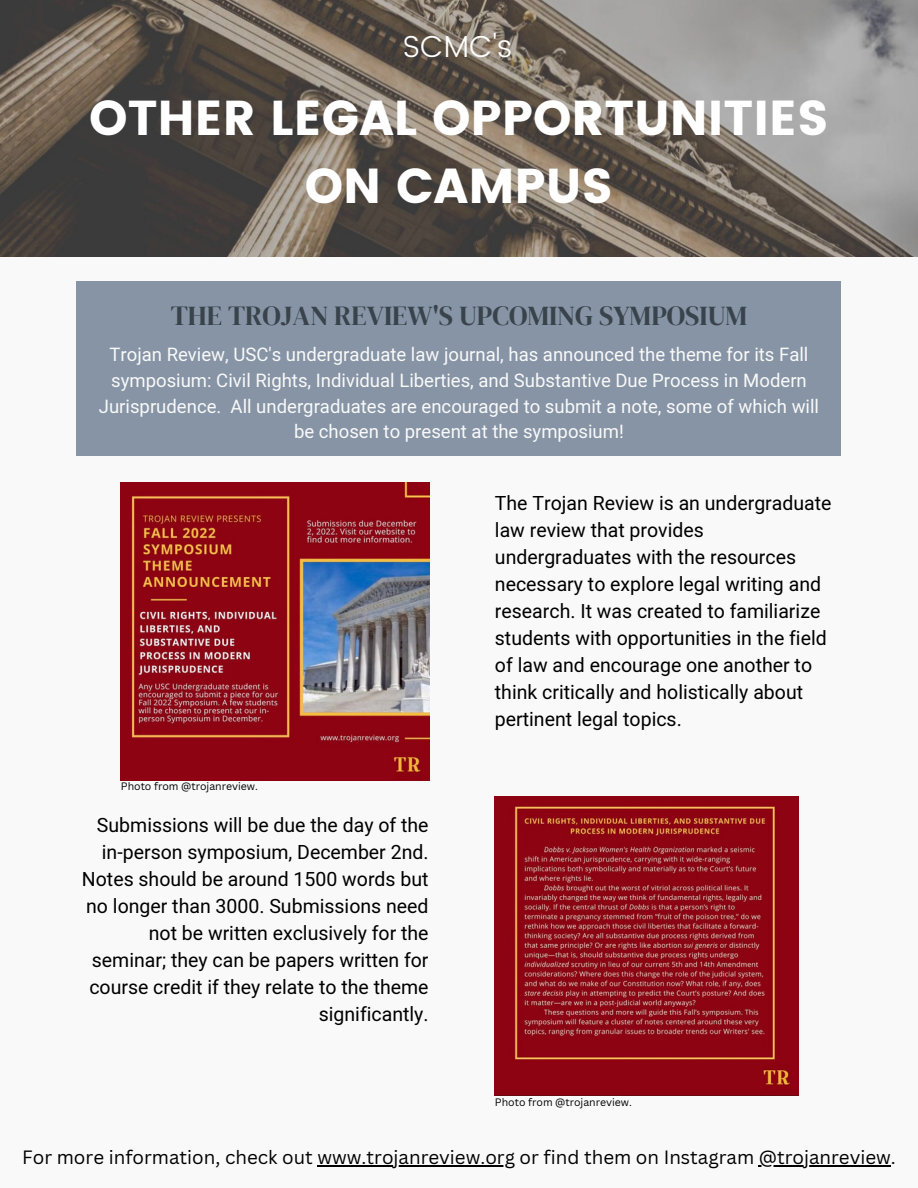
<style>
.page{position:relative;width:918px;height:1188px;background:#f9f9f9}
.page>*{position:absolute;margin:0;border:0;box-sizing:border-box;transform-origin:0 0}
.t1{font:48.9px/67.5px "Poppins";color:#fff;text-align:center}
.t2{font:300 30.3px "Poppins";color:#fff}
.t3{font:27.45px "DM Serif Display";color:#39434c}
.t4{font:19.5px/27px "Mardoto";color:#000;text-align:right}
.t5{font:18.75px "Canva Sans";color:#000}
.t6{font:18.6px/25.8px "Mardoto";color:#f9f9f9;text-align:center}
.t7{font:10.5px "Canva Sans";color:#000}
</style>
<div class="page">
<img style="left:0;top:0;width:918px;height:256px">
<div style="left:76px;top:282px;width:765px;height:174px;background:#8694a5"></div>
<img style="left:121px;top:483px;width:308px;height:298px">
<img style="left:495px;top:797px;width:304px;height:299px">
<hr style="left:317px;top:1165px;width:198px;height:1px;background:#000">
<hr style="left:759px;top:1165px;width:132px;height:1px;background:#000">
<h2 class="t2" style="left:403px;top:28px;width:111px">SCMC's</h2>
<h1 class="t1" style="left:89px;top:85px;width:741px">OTHER LEGAL OPPORTUNITIES<br>ON CAMPUS</h1>
<h3 class="t3" style="left:171px;top:297px;width:578px">THE TROJAN REVIEW'S UPCOMING SYMPOSIUM</h3>
<p class="t6" style="left:99px;top:342px;width:722px">Trojan Review, USC's undergraduate law journal, has announced the theme for its Fall symposium: Civil Rights, Individual Liberties, and Substantive Due Process in Modern Jurisprudence. All undergraduates are encouraged to submit a note, some of which will be chosen to present at the symposium!</p>
<p class="t7" style="left:121px;top:778px;width:139px">Photo from @trojanreview.</p>
<p class="t4" style="left:82px;top:812px;width:348px">Submissions will be due the day of the in-person symposium, December 2nd.<br>Notes should be around 1500 words but no longer than 3000. Submissions need not be written exclusively for the seminar; they can be papers written for course credit if they relate to the theme significantly.</p>
<p class="t4" style="left:495px;top:490px;width:338px;text-align:left">The Trojan Review is an undergraduate law review that provides undergraduates with the resources necessary to explore legal writing and research. It was created to familiarize students with opportunities in the field of law and encourage one another to think critically and holistically about pertinent legal topics.</p>
<p class="t7" style="left:495px;top:1094px;width:139px">Photo from @trojanreview.</p>
<p class="t5" style="left:22px;top:1144px;width:875px">For more information, check out www.trojanreview.org or find them on Instagram @trojanreview.</p>
</div>
